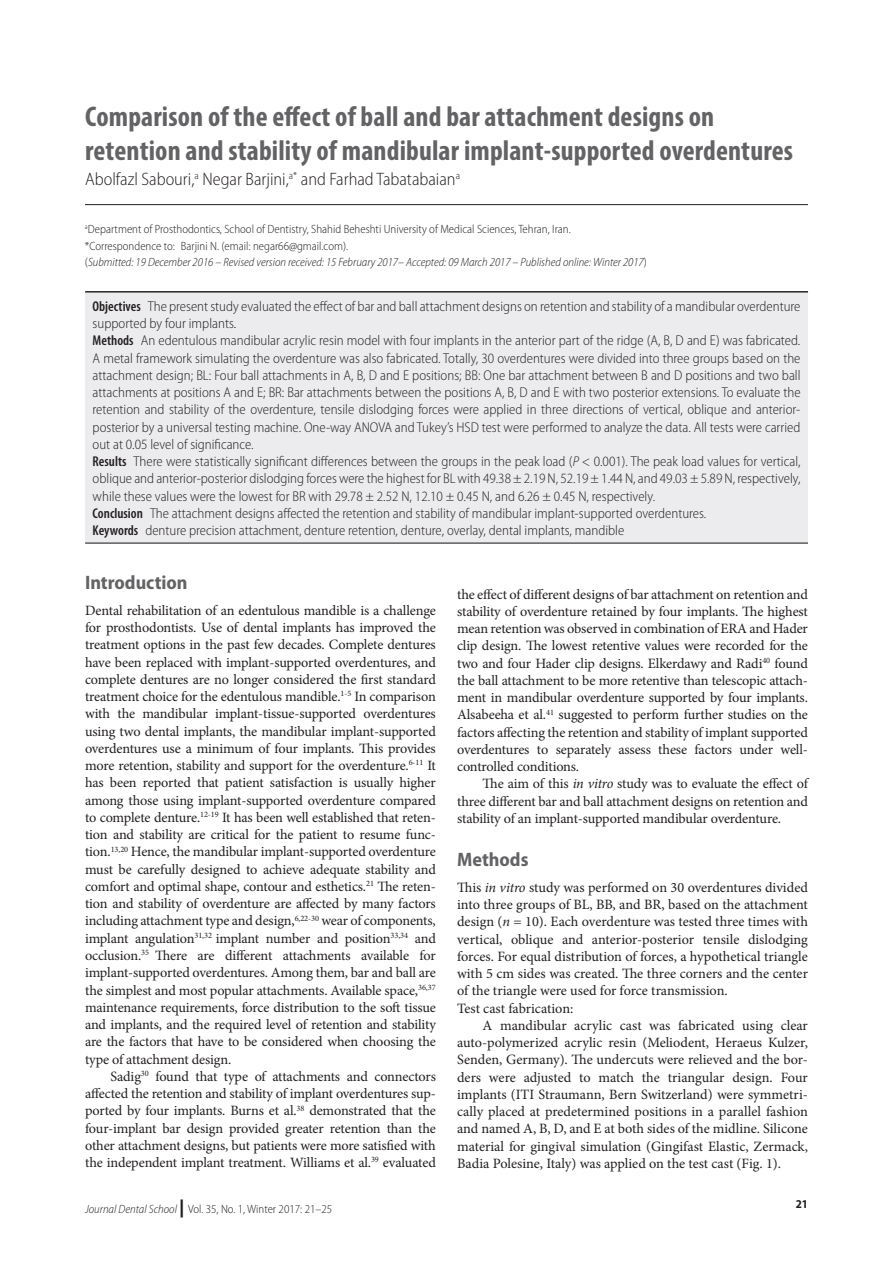
<style>
.page{position:relative;width:893px;height:1263px;background:#fff}
.page>*{position:absolute;margin:0;border:0;box-sizing:border-box;transform-origin:0 0}
.Article_Title{font:700 condensed 28.5px/33.8px "Myriad Pro";letter-spacing:.005em;color:#636366}
.t1{font:700 semi-condensed 19.5px "Myriad Pro";color:#636366}
.Author{font:300 semi-condensed 18px "Myriad Pro";color:#231f20}
.Txf{font:14.25px/17.2px "Minion Pro";letter-spacing:-.01em;color:#231f20;text-align:justify}
.Tx{font:14.25px/17.2px "Minion Pro";letter-spacing:-.01em;color:#231f20;text-align:justify}
.Abstract_Tx{font:300 semi-condensed 14.25px/17.2px "Myriad Pro";color:#231f20;text-align:justify}
.Author_Aff{font:300 semi-condensed 12px "Myriad Pro";color:#231f20}
.Author_Aff-2{font:italic 300 semi-condensed 12px "Myriad Pro";color:#231f20}
.t2{font:700 semi-condensed 12px "Myriad Pro";color:#231f20}
.s1{font-style:normal}
.s2{font-weight:600;font-stretch:condensed}
.s3{color:#000}
.s4{font-style:italic}
.s5{font-weight:900;font-stretch:normal;font-size:18px}
</style>
<div class="page">
<hr style="left:85px;top:204px;width:723px;height:1px;background:#231f20">
<hr style="left:85px;top:291px;width:723px;height:2px;background:#231f20">
<div style="left:85px;top:293px;width:723px;height:249px;background:#ececee"></div>
<hr style="left:85px;top:542px;width:723px;height:2px;background:#231f20">
<p class="Article_Title" style="left:85px;top:99px;width:709px">Comparison of the effect of ball and bar attachment designs on retention and stability of mandibular implant-supported overdentures</p>
<p class="Author" style="left:85px;top:170px;width:376px">Abolfazl Sabouri,<sup>a</sup> Negar Barjini,<sup>a*</sup> and Farhad Tabatabaian<sup>a</sup></p>
<p class="Author_Aff" style="left:85px;top:223px;width:487px"><sup>a</sup>Department of Prosthodontics, School of Dentistry, Shahid Beheshti University of Medical Sciences, Tehran, Iran.</p>
<p class="Author_Aff" style="left:85px;top:239px;width:265px">*Correspondence to: Barjini N. (email: negar66@gmail.com).</p>
<p class="Author_Aff-2" style="left:85px;top:255px;width:563px"><span class="s1">(</span>Submitted: 19 December 2016 – Revised version received: 15 February 2017– Accepted: 09 March 2017 – Published online: Winter 2017<span class="s1">)</span></p>
<p class="Abstract_Tx" style="left:93px;top:298px;width:709px"><span class="s2">Objectives</span> The present study evaluated the effect of bar and ball attachment designs on retention and stability of a mandibular overdenture supported by four implants<span class="s3">.</span></p>
<p class="Abstract_Tx" style="left:93px;top:332px;width:709px"><span class="s2">Methods</span> An edentulous mandibular acrylic resin model with four implants in the anterior part of the ridge (A, B, D and E) was fabricated.<br>A metal framework simulating the overdenture was also fabricated. Totally, 30 overdentures were divided into three groups based on the attachment design; BL: Four ball attachments in A, B, D and E positions; BB: One bar attachment between B and D positions and two ball attachments at positions A and E; BR: Bar attachments between the positions A, B, D and E with two posterior extensions. To evaluate the retention and stability of the overdenture, tensile dislodging forces were applied in three directions of vertical, oblique and anterior&shy;posterior by a universal testing machine. One-way ANOVA and Tukey’s HSD test were performed to analyze the data. All tests were carried out at 0.05 level of significance.</p>
<p class="Abstract_Tx" style="left:93px;top:453px;width:709px"><span class="s2">Results</span> There were statistically significant differences between the groups in the peak load (<span class="s4">P</span> &lt; 0.001). The peak load values for vertical, oblique and anterior-posterior dislodging forces were the highest for BL with 49.38 ± 2.19 N, 52.19 ± 1.44 N, and 49.03 ± 5.89 N, respectively, while these values were the lowest for BR with 29.78 ± 2.52 N, 12.10 ± 0.45 N, and 6.26 ± 0.45 N, respectively.</p>
<p class="Abstract_Tx" style="left:93px;top:505px;width:615px"><span class="s2">Conclusion</span> The attachment designs affected the retention and stability of mandibular implant-supported overdentures.</p>
<p class="Abstract_Tx" style="left:93px;top:522px;width:533px"><span class="s2">Keywords</span> denture precision attachment, denture retention, denture, overlay, dental implants, mandible</p>
<h1 class="t1" style="left:85px;top:571px;width:104px">Introduction</h1>
<p class="Txf" style="left:85px;top:602px;width:352px">Dental rehabilitation of an edentulous mandible is a challenge for prosthodontists. Use of dental implants has improved the treatment options in the past few decades. Complete dentures have been replaced with implant-supported overdentures, and complete dentures are no longer considered the first standard treatment choice for the edentulous mandible.<sup>1-5</sup> In comparison with the mandibular implant-tissue-supported overdentures using two dental implants, the mandibular implant-supported overdentures use a minimum of four implants. This provides more retention, stability and support for the overdenture.<sup>6-11</sup> It has been reported that patient satisfaction is usually higher among those using implant-supported overdenture compared to complete denture.<sup>12-19</sup> It has been well established that reten&shy;tion and stability are critical for the patient to resume func&shy;tion.<sup>13,20</sup> Hence, the mandibular implant-supported overdenture must be carefully designed to achieve adequate stability and comfort and optimal shape, contour and esthetics.<sup>21</sup> The reten&shy;tion and stability of overdenture are affected by many factors including attachment type and design,<sup>6,22-30</sup> wear of components, implant angulation<sup>31,32</sup> implant number and position<sup>33,34</sup> and occlusion.<sup>35</sup> There are different attachments available for implant-supported overdentures. Among them, bar and ball are the simplest and most popular attachments. Available space,<sup>36,37 </sup>maintenance requirements, force distribution to the soft tissue and implants, and the required level of retention and stability are the factors that have to be considered when choosing the type of attachment design.</p>
<p class="Tx" style="left:85px;top:1068px;width:352px;text-indent:26px">Sadig<sup>30</sup> found that type of attachments and connectors affected the retention and stability of implant overdentures sup&shy;ported by four implants. Burns et al.<sup>38</sup> demonstrated that the four-implant bar design provided greater retention than the other attachment designs, but patients were more satisfied with the independent implant treatment. Williams et al.<sup>39</sup> evaluated</p>
<p class="Tx" style="left:457px;top:585px;width:352px">the effect of different designs of bar attachment on retention and stability of overdenture retained by four implants. The highest mean retention was observed in combination of ERA and Hader clip design. The lowest retentive values were recorded for the two and four Hader clip designs. Elkerdawy and Radi<sup>40</sup> found the ball attachment to be more retentive than telescopic attach&shy;ment in mandibular overdenture supported by four implants.<br>Alsabeeha et al.<sup>41</sup> suggested to perform further studies on the factors affecting the retention and stability of implant supported overdentures to separately assess these factors under well&shy;controlled conditions.</p>
<p class="Tx" style="left:457px;top:775px;width:352px;text-indent:26px">The aim of this <span class="s4">in vitro</span> study was to evaluate the effect of three different bar and ball attachment designs on retention and stability of an implant-supported mandibular overdenture.</p>
<h1 class="t1" style="left:457px;top:848px;width:73px">Methods</h1>
<p class="Txf" style="left:457px;top:879px;width:352px">This <span class="s4">in vitro</span> study was performed on 30 overdentures divided into three groups of BL, BB, and BR, based on the attachment design (<span class="s4">n</span> = 10). Each overdenture was tested three times with vertical, oblique and anterior-posterior tensile dislodging forces. For equal distribution of forces, a hypothetical triangle with 5 cm sides was created. The three corners and the center of the triangle were used for force transmission.</p>
<p class="Txf" style="left:457px;top:999px;width:118px">Test cast fabrication:</p>
<p class="Tx" style="left:457px;top:1017px;width:352px;text-indent:26px">A mandibular acrylic cast was fabricated using clear auto-polymerized acrylic resin (Meliodent, Heraeus Kulzer, Senden, Germany). The undercuts were relieved and the bor&shy;ders were adjusted to match the triangular design. Four implants (ITI Straumann, Bern Switzerland) were symmetri&shy;cally placed at predetermined positions in a parallel fashion and named A, B, D, and E at both sides of the midline. Silicone material for gingival simulation (Gingifast Elastic, Zermack, Badia Polesine, Italy) was applied on the test cast (Fig. 1).</p>
<p class="Author_Aff" style="left:85px;top:1202px;width:249px"><span class="s4">Journal Dental School</span> <span class="s5">|</span> Vol. 35, No. 1, Winter 2017: 21–25</p>
<p class="t2" style="left:796px;top:1197px;width:14px">21</p>
</div>
